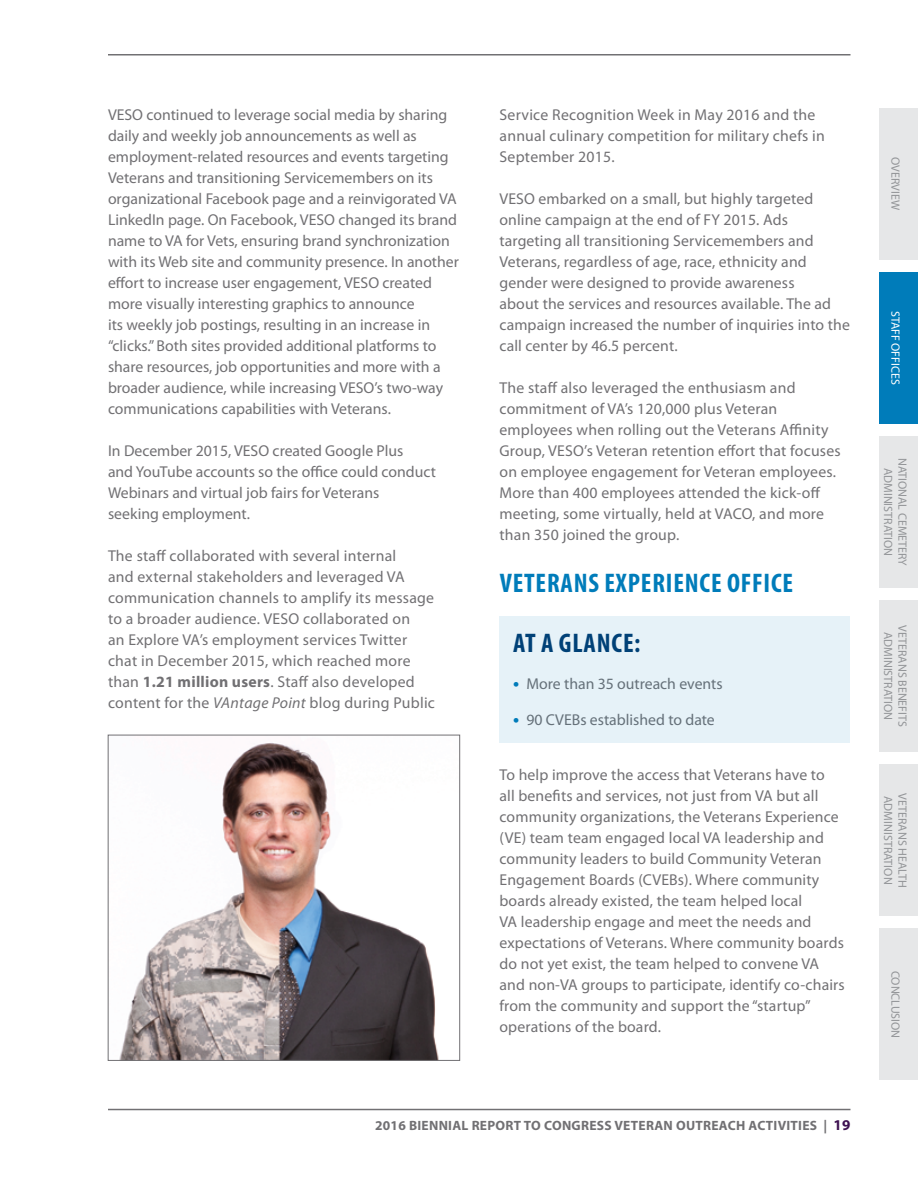
<style>
.page{position:relative;width:918px;height:1188px;background:#fff}
.page>*{position:absolute;margin:0;border:0;box-sizing:border-box;transform-origin:0 0}
.t1{font:700 condensed 27px "Myriad Pro";letter-spacing:.03em;color:#007cba}
.t2{font:700 condensed 27px "Myriad Pro";letter-spacing:.03em;color:#003b70}
.t3{font:15.75px/21px "Myriad Pro";letter-spacing:.01em;color:#717073}
.t4{font:700 13.5px "Myriad Pro";letter-spacing:.02em;color:#717073}
.t5{font:12px/14.4px "Myriad Pro";color:#939598;text-align:center}
.t6{font:12px "Myriad Pro";color:#fff}
.s1{font-weight:700}
.s2{font-style:italic}
.s3{font-weight:700;font-size:18px;color:#007cba}
.s4{font-size:15px;color:#3e1151}
</style>
<div class="page">
<hr style="left:108px;top:1109px;width:742px;height:1px;background:#717073">
<hr style="left:108px;top:54px;width:742px;height:2px;background:#717073">
<div style="left:879px;top:108px;width:39px;height:151px;background:#e6e7e8"></div>
<div style="left:879px;top:272px;width:39px;height:151px;background:#007cba"></div>
<div style="left:879px;top:436px;width:39px;height:151px;background:#e6e7e8"></div>
<div style="left:879px;top:601px;width:39px;height:151px;background:#e6e7e8"></div>
<div style="left:879px;top:765px;width:39px;height:151px;background:#e6e7e8"></div>
<div style="left:879px;top:929px;width:39px;height:151px;background:#e6e7e8"></div>
<img style="left:119px;top:743px;width:320px;height:316px">
<div style="left:108px;top:735px;width:352px;height:326px;border:1px solid #717073"></div>
<div style="left:500px;top:616px;width:350px;height:126px;background:#e6f2f8"></div>
<p class="t3" style="left:108px;top:104px;width:352px">VESO continued to leverage social media by sharing daily and weekly job announcements as well as employment-related resources and events targeting Veterans and transitioning Servicemembers on its organizational Facebook page and a reinvigorated VA LinkedIn page. On Facebook, VESO changed its brand name to VA for Vets, ensuring brand synchronization with its Web site and community presence. In another effort to increase user engagement, VESO created more visually interesting graphics to announce<br>its weekly job postings, resulting in an increase in “clicks.” Both sites provided additional platforms to share resources, job opportunities and more with a broader audience, while increasing VESO’s two-way communications capabilities with Veterans.</p>
<p class="t3" style="left:108px;top:440px;width:329px">In December 2015, VESO created Google Plus<br>and YouTube accounts so the office could conduct Webinars and virtual job fairs for Veterans<br>seeking employment.</p>
<p class="t3" style="left:108px;top:545px;width:328px">The staff collaborated with several internal<br>and external stakeholders and leveraged VA communication channels to amplify its message to a broader audience. VESO collaborated on<br>an Explore VA’s employment services Twitter chat in December 2015, which reached more than <span class="s1">1.21 million users</span>. Staff also developed content for the <span class="s2">VAntage Point</span> blog during Public</p>
<p class="t3" style="left:499px;top:104px;width:327px">Service Recognition Week in May 2016 and the annual culinary competition for military chefs in<br>September 2015.</p>
<p class="t3" style="left:499px;top:188px;width:352px">VESO embarked on a small, but highly targeted online campaign at the end of FY 2015. Ads targeting all transitioning Servicemembers and Veterans, regardless of age, race, ethnicity and gender were designed to provide awareness<br>about the services and resources available. The ad campaign increased the number of inquiries into the call center by 46.5 percent.</p>
<p class="t3" style="left:499px;top:377px;width:343px">The staff also leveraged the enthusiasm and commitment of VA’s 120,000 plus Veteran employees when rolling out the Veterans Affinity Group, VESO’s Veteran retention effort that focuses on employee engagement for Veteran employees.<br>More than 400 employees attended the kick-off meeting, some virtually, held at VACO, and more than 350 joined the group.</p>
<h1 class="t1" style="left:500px;top:567px;width:295px">VETERANS EXPERIENCE OFFICE</h1>
<h1 class="t2" style="left:513px;top:626px;width:129px">AT A GLANCE:</h1>
<p class="t3" style="left:513px;top:672px;width:211px"><span class="s3">•</span> More than 35 outreach events</p>
<p class="t3" style="left:513px;top:709px;width:203px"><span class="s3">•</span> 90 CVEBs established to date</p>
<p class="t3" style="left:500px;top:764px;width:347px">To help improve the access that Veterans have to<br>all benefits and services, not just from VA but all community organizations, the Veterans Experience (VE) team team engaged local VA leadership and community leaders to build Community Veteran Engagement Boards (CVEBs). Where community boards already existed, the team helped local<br>VA leadership engage and meet the needs and expectations of Veterans. Where community boards do not yet exist, the team helped to convene VA and non-VA groups to participate, identify co-chairs from the community and support the “startup” operations of the board.</p>
<p class="t4" style="left:375px;top:1117px;width:477px">2016 BIENNIAL REPORT TO CONGRESS VETERAN OUTREACH ACTIVITIES | <span class="s4">19</span></p>
<p class="t5" style="left:903px;top:157px;width:55px;rotate:90deg">OVERVIEW</p>
<p class="t6" style="left:903px;top:311px;width:76px;rotate:90deg">STAFF OFFICES</p>
<p class="t5" style="left:910px;top:458px;width:110px;rotate:90deg">NATIONAL CEMETERY<br>ADMINISTRATION</p>
<p class="t5" style="left:910px;top:625px;width:103px;rotate:90deg">VETERANS BENEFITS<br>ADMINISTRATION</p>
<p class="t5" style="left:896px;top:796px;width:90px;rotate:90deg">ADMINISTRATION</p>
<p class="t5" style="left:910px;top:793px;width:96px;rotate:90deg">VETERANS HEALTH</p>
<p class="t5" style="left:903px;top:971px;width:69px;rotate:90deg">CONCLUSION</p>
</div>
